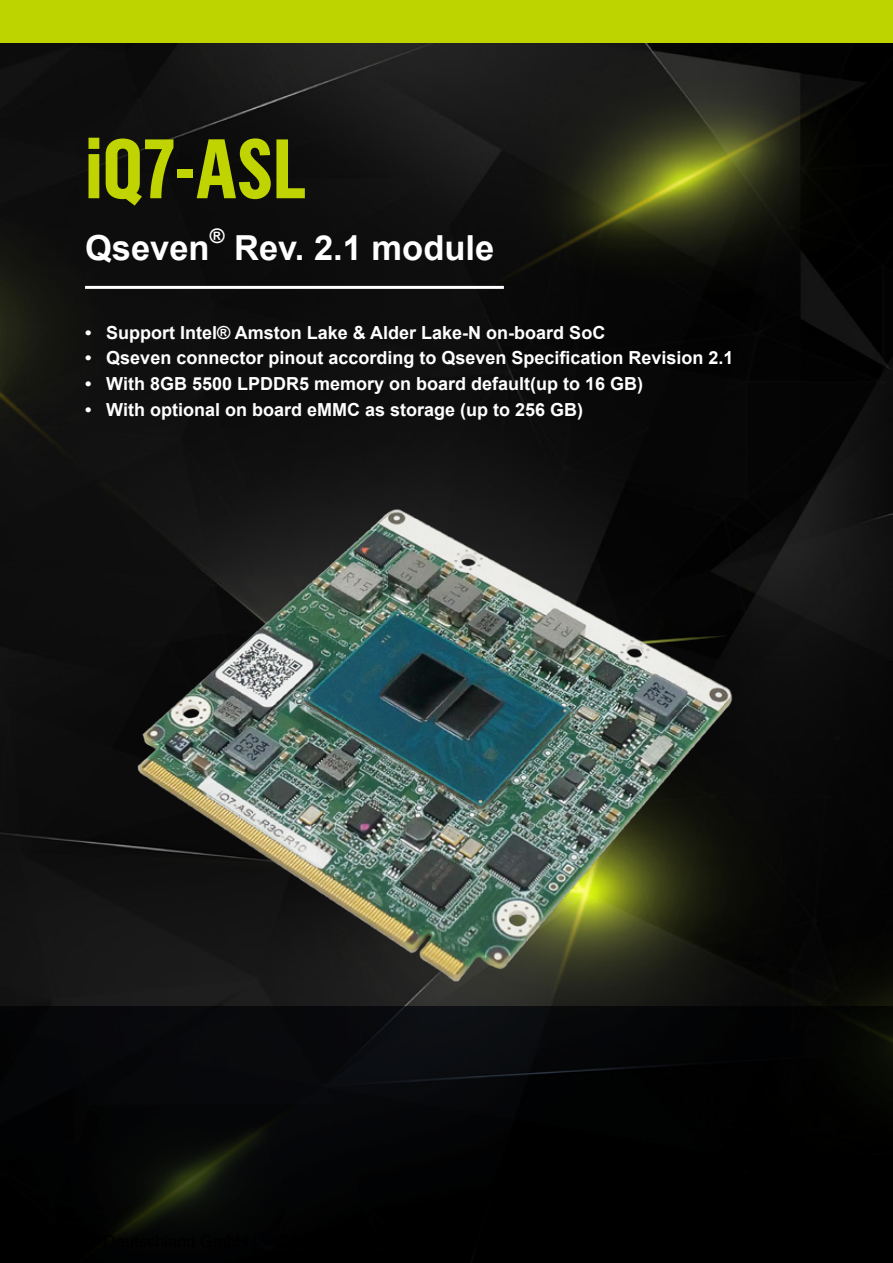
<style>
.page{position:relative;width:893px;height:1263px;background:#fff}
.page>*{position:absolute;margin:0;border:0;box-sizing:border-box;transform-origin:0 0}
.t1{font:700 82.5px "Flama Condensed";color:#bfd400}
.t2{font:700 34.5px "Arial";color:#fff}
.t3{font:700 20.1px "Arial";color:#fff}
.t4{font:700 18px "Arial";color:#fff}
</style>
<div class="page">
<img style="left:0;top:43px;width:893px;height:963px">
<div style="left:0;top:1006px;width:893px;height:257px;background:#010203"></div>
<div style="left:0;top:0;width:893px;height:43px;background:#bed400"></div>
<hr style="left:85px;top:286px;width:419px;height:3px;background:#fff">
<img style="left:108px;top:468px;width:656px;height:583px">
<h1 class="t1" style="left:85px;top:117px;width:223px">iQ7-ASL</h1>
<h2 class="t2" style="left:85px;top:223px;width:126px">Qseven</h2>
<p class="t3" style="left:210px;top:222px;width:16px">®</p>
<h2 class="t2" style="left:234px;top:223px;width:262px">Rev. 2.1 module</h2>
<p class="t4" style="left:85px;top:320px;width:522px">• Support Intel® Amston Lake &amp; Alder Lake-N on-board SoC</p>
<p class="t4" style="left:85px;top:345px;width:650px">• Qseven connector pinout according to Qseven Specification Revision 2.1</p>
<p class="t4" style="left:85px;top:371px;width:560px">• With 8GB 5500 LPDDR5 memory on board default(up to 16 GB)</p>
<p class="t4" style="left:85px;top:397px;width:500px">• With optional on board eMMC as storage (up to 256 GB)</p>
</div>
